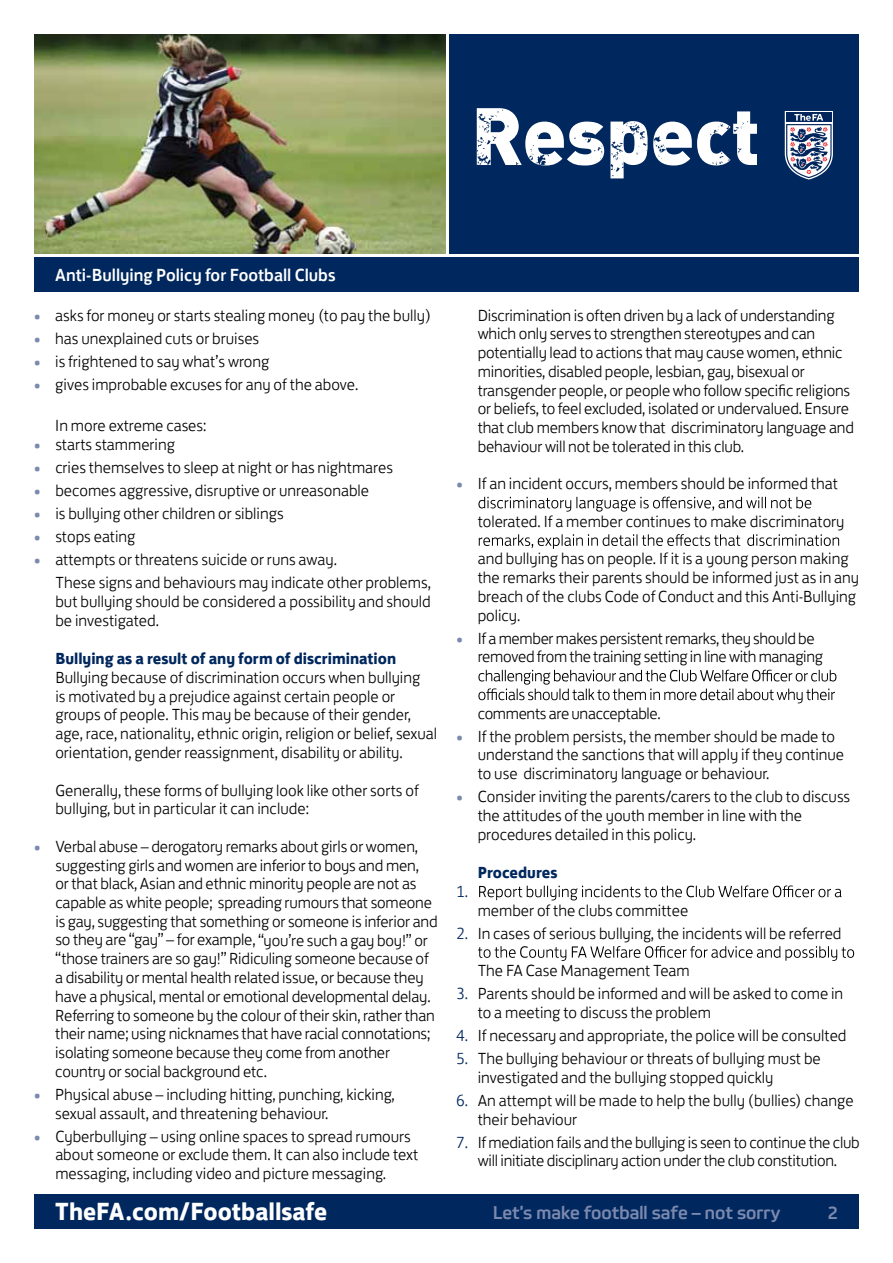
<style>
.page{position:relative;width:893px;height:1263px;background:#fff}
.page>*{position:absolute;margin:0;border:0;box-sizing:border-box;transform-origin:0 0}
.t1{font:700 25.5px "FS Jack";color:#fff}
.t2{font:500 18px "FS Jack";color:#fff}
.t3{font:18px "The FA Cup Headline";color:#7c89af}
.t4{font:300 16.5px/18.8px "FS Jack";color:#000}
.t5{font:300 16.5px/18.8px "FS Jack";letter-spacing:-.02em;color:#000}
.t6{font:700 16.5px "FS Jack";color:#00285e}
.t7{font:300 16.5px "FS Jack";color:#00285e}
.s1{font-weight:700;color:#7c89af}
.s2{font-weight:700;color:#00285e}
.s3{color:#00285e}
</style>
<div class="page">
<div style="left:449px;top:34px;width:410px;height:219px;background:#00285e"></div>
<img style="left:34px;top:34px;width:411px;height:219px">
<div style="left:34px;top:1194px;width:825px;height:35px;background:#00285e"></div>
<div style="left:34px;top:257px;width:825px;height:35px;background:#00285e"></div>
<svg style="left:478px;top:497px;width:333px;height:15px"></svg>
<svg style="left:479px;top:534px;width:360px;height:15px"></svg>
<svg style="left:478px;top:670px;width:358px;height:33px"></svg>
<svg style="left:479px;top:885px;width:363px;height:15px"></svg>
<svg style="left:478px;top:946px;width:376px;height:15px"></svg>
<svg style="left:477px;top:108px;width:127px;height:57px"></svg>
<svg style="left:610px;top:111px;width:147px;height:67px"></svg>
<svg style="left:785px;top:111px;width:48px;height:69px"></svg>
<p class="t2" style="left:55px;top:261px;width:282px">Anti-Bullying Policy for Football Clubs</p>
<p class="t4" style="left:34px;top:304px;width:399px"><span class="s1">•</span> asks for money or starts stealing money (to pay the bully)</p>
<p class="t4" style="left:34px;top:327px;width:227px"><span class="s1">•</span> has unexplained cuts or bruises</p>
<p class="t4" style="left:34px;top:350px;width:237px"><span class="s1">•</span> is frightened to say what’s wrong</p>
<p class="t4" style="left:34px;top:373px;width:326px"><span class="s1">•</span> gives improbable excuses for any of the above.</p>
<p class="t4" style="left:55px;top:415px;width:153px">In more extreme cases:</p>
<p class="t4" style="left:34px;top:434px;width:143px"><span class="s1">•</span> starts stammering</p>
<p class="t4" style="left:34px;top:457px;width:360px"><span class="s1">•</span> cries themselves to sleep at night or has nightmares</p>
<p class="t4" style="left:34px;top:480px;width:337px"><span class="s1">•</span> becomes aggressive, disruptive or unreasonable</p>
<p class="t4" style="left:34px;top:503px;width:251px"><span class="s1">•</span> is bullying other children or siblings</p>
<p class="t4" style="left:34px;top:526px;width:103px"><span class="s1">•</span> stops eating</p>
<p class="t4" style="left:55px;top:546px;width:377px;line-height:23px;text-indent:-21px"><span class="s1">•</span> attempts or threatens suicide or runs away.<br>These signs and behaviours may indicate other problems,</p>
<p class="t4" style="left:55px;top:590px;width:377px">but bullying should be considered a possibility and should be investigated.</p>
<p class="t4" style="left:55px;top:648px;width:383px"><span class="s2">Bullying as a result of any form of discrimination </span>Bullying because of discrimination occurs when bullying<br>is motivated by a prejudice against certain people or groups of people. This may be because of their gender, age, race, nationality, ethnic origin, religion or belief, sexual orientation, gender reassignment, disability or ability.</p>
<p class="t4" style="left:55px;top:779px;width:365px">Generally, these forms of bullying look like other sorts of bullying, but in particular it can include:</p>
<p class="t4" style="left:55px;top:835px;width:384px;text-indent:-21px"><span class="s1">•</span> Verbal abuse – derogatory remarks about girls or women, suggesting girls and women are inferior to boys and men,<br>or that black, Asian and ethnic minority people are not as capable as white people; spreading rumours that someone is gay, suggesting that something or someone is inferior and so they are “gay” – for example, “you’re such a gay boy!” or “those trainers are so gay!” Ridiculing someone because of a disability or mental health related issue, or because they have a physical, mental or emotional developmental delay.<br>Referring to someone by the colour of their skin, rather than their name; using nicknames that have racial connotations; isolating someone because they come from another country or social background etc.</p>
<p class="t4" style="left:55px;top:1083px;width:341px;text-indent:-21px"><span class="s1">•</span> Physical abuse – including hitting, punching, kicking, sexual assault, and threatening behaviour.</p>
<p class="t4" style="left:55px;top:1125px;width:364px;text-indent:-21px"><span class="s1">•</span> Cyberbullying – using online spaces to spread rumours about someone or exclude them. It can also include text messaging, including video and picture messaging.</p>
<p class="t4" style="left:478px;top:304px;width:378px">Discrimination is often driven by a lack of understanding which only serves to strengthen stereotypes and can potentially lead to actions that may cause women, ethnic minorities, disabled people, lesbian, gay, bisexual or transgender people, or people who follow specific religions or beliefs, to feel excluded, isolated or undervalued. Ensure that club members know that discriminatory language and behaviour will not be tolerated in this club.</p>
<p class="t4" style="left:456px;top:473px;width:383px"><span class="s1">•</span> If an incident occurs, members should be informed that</p>
<p class="t4" style="left:478px;top:510px;width:368px">tolerated. If a member continues to make discriminatory</p>
<p class="t4" style="left:478px;top:548px;width:383px">and bullying has on people. If it is a young person making the remarks their parents should be informed just as in any breach of the clubs Code of Conduct and this Anti-Bullying policy.</p>
<p class="t5" style="left:478px;top:627px;width:347px;text-indent:-21px"><span class="s1">•</span> If a member makes persistent remarks, they should be removed from the training setting in line with managing</p>
<p class="t5" style="left:478px;top:702px;width:185px">comments are unacceptable.</p>
<p class="t4" style="left:478px;top:725px;width:368px;text-indent:-21px"><span class="s1">•</span> If the problem persists, the member should be made to understand the sanctions that will apply if they continue to use discriminatory language or behaviour.</p>
<p class="t4" style="left:478px;top:786px;width:374px;text-indent:-21px"><span class="s1">•</span> Consider inviting the parents/carers to the club to discuss the attitudes of the youth member in line with the procedures detailed in this policy.</p>
<p class="t6" style="left:478px;top:859px;width:81px">Procedures</p>
<p class="t7" style="left:456px;top:878px;width:13px">1.</p>
<p class="t4" style="left:478px;top:899px;width:212px">member of the clubs committee</p>
<p class="t4" style="left:456px;top:922px;width:387px"><span class="s3">2.</span> In cases of serious bullying, the incidents will be referred</p>
<p class="t4" style="left:478px;top:960px;width:214px">The FA Case Management Team</p>
<p class="t4" style="left:478px;top:983px;width:367px;text-indent:-21px"><span class="s3">3.</span> Parents should be informed and will be asked to come in to a meeting to discuss the problem</p>
<p class="t4" style="left:456px;top:1024px;width:392px"><span class="s3">4.</span> If necessary and appropriate, the police will be consulted</p>
<p class="t4" style="left:478px;top:1047px;width:345px;text-indent:-21px"><span class="s3">5.</span> The bullying behaviour or threats of bullying must be investigated and the bullying stopped quickly</p>
<p class="t4" style="left:478px;top:1089px;width:377px;text-indent:-21px"><span class="s3">6.</span> An attempt will be made to help the bully (bullies) change their behaviour</p>
<p class="t4" style="left:456px;top:1131px;width:405px;text-align:center"><span class="s3">7.</span> If mediation fails and the bullying is seen to continue the club will initiate disciplinary action under the club constitution.</p>
<p class="t1" style="left:55px;top:1190px;width:273px">TheFA.com/Footballsafe</p>
<p class="t3" style="left:493px;top:1202px;width:289px">Let’s make football safe – not sorry</p>
<p class="t3" style="left:828px;top:1202px;width:11px">2</p>
</div>
